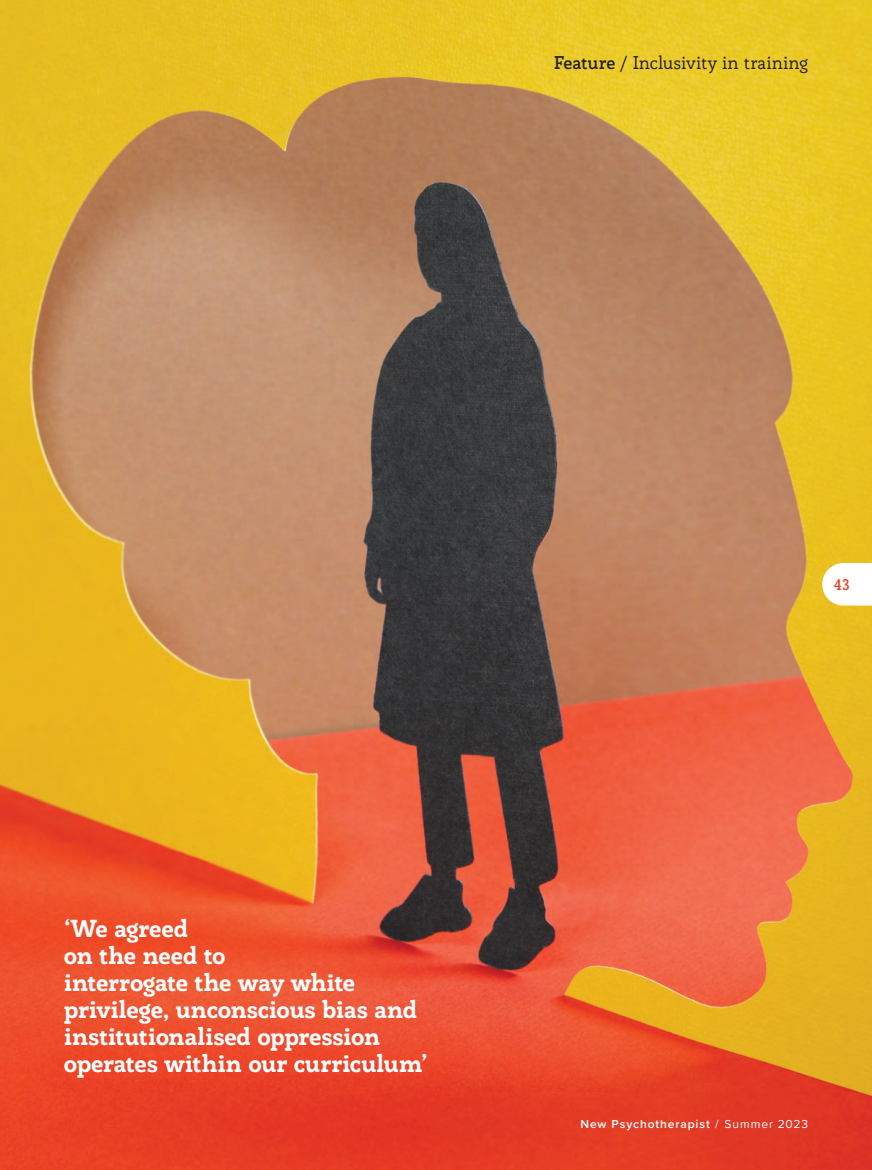
<style>
.page{position:relative;width:872px;height:1170px;background:#fff}
.page>*{position:absolute;margin:0;border:0;box-sizing:border-box;transform-origin:0 0}
.t1{font:800 24px/27px "Rogliano";letter-spacing:-.025em;color:#fff}
.t2{font:18px "Rogliano";letter-spacing:-.005em;color:#231f20}
.t3{font:700 15px "Rogliano";color:#ef3e22}
.t4{font:600 12px "Proxima Nova";letter-spacing:.075em;color:#fff}
.s1{font-weight:700}
.s2{font-weight:400}
</style>
<div class="page">
<img style="left:0;top:0;width:872px;height:1169px">
<svg style="left:822px;top:563px;width:50px;height:42px"></svg>
<p class="t2" style="left:554px;top:51px;width:255px"><span class="s1">Feature</span> / Inclusivity in training</p>
<p class="t1" style="left:64px;top:915px;width:366px">‘We agreed<br>on the need to<br>interrogate the way white privilege, unconscious bias and institutionalised oppression operates within our curriculum’</p>
<p class="t3" style="left:834px;top:574px;width:17px">43</p>
<p class="t4" style="left:580px;top:1115px;width:229px">New Psychotherapist <span class="s2">/ Summer 2023</span></p>
</div>
